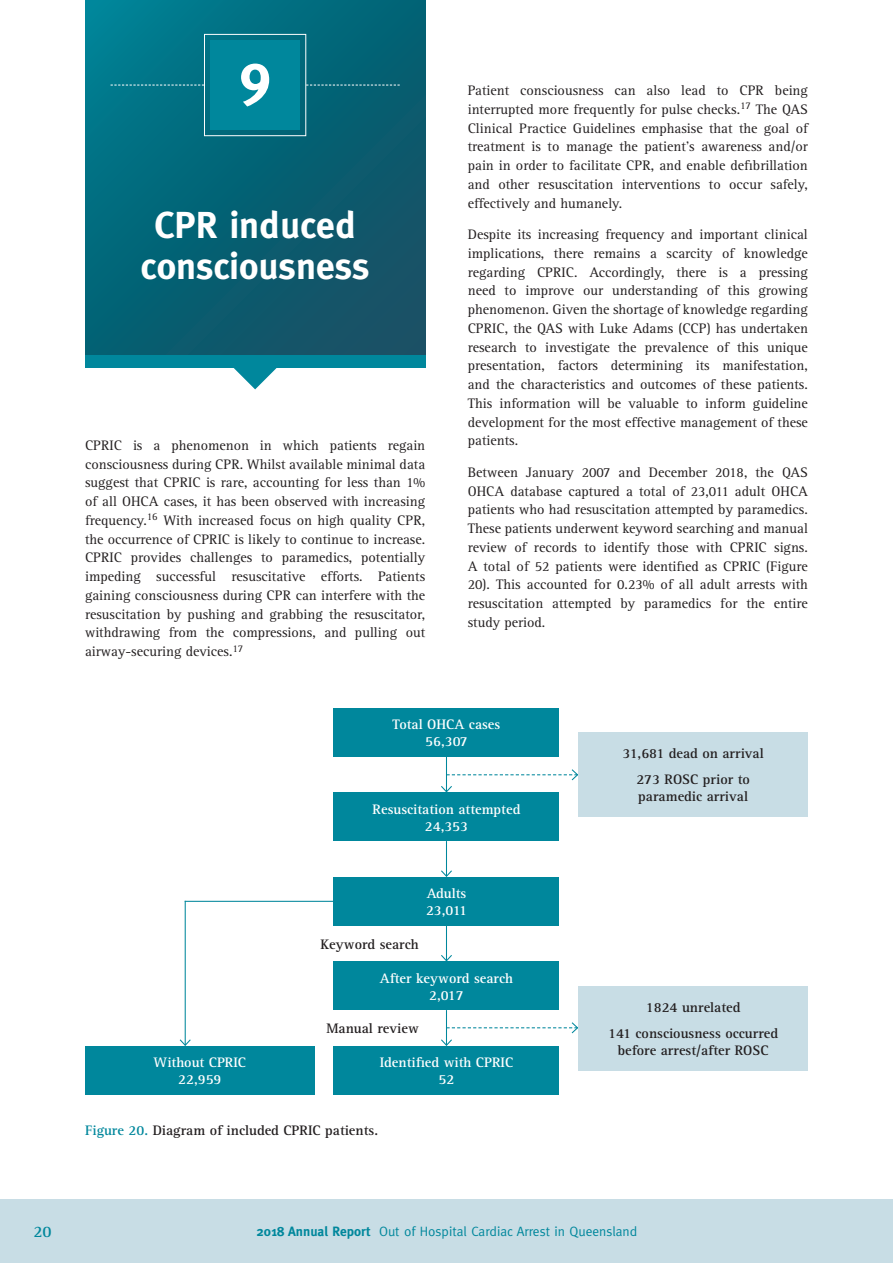
<style>
.page{position:relative;width:893px;height:1263px;background:#fff}
.page>*{position:absolute;margin:0;border:0;box-sizing:border-box;transform-origin:0 0}
.t1{font:700 37.5px/40.5px "Meta";color:#fff;text-align:center}
.t2{font:700 16.5px "Rotis Serif";color:#00879c}
.t3{font:14.25px/18.8px "Rotis Serif";color:#231f20;text-align:justify}
.t4{font:700 14.25px/25.8px "Rotis Serif";color:#231f20;text-align:center}
.t5{font:700 14.25px/17.2px "Rotis Serif";color:#fff;text-align:center}
.t6{font:13.5px "Meta";color:#00879c}
.s1{color:#00879c}
.s2{font-weight:700}
</style>
<div class="page">
<div style="left:0;top:1199px;width:893px;height:64px;background:#c8dde5"></div>
<hr style="left:446px;top:756px;width:1px;height:36px;background:#00879c">
<svg style="left:441px;top:769px;width:137px;height:23px"></svg>
<hr style="left:185px;top:901px;width:149px;height:1px;background:#00879c">
<hr style="left:446px;top:841px;width:1px;height:35px;background:#00879c">
<svg style="left:441px;top:870px;width:11px;height:7px"></svg>
<hr style="left:446px;top:925px;width:1px;height:36px;background:#00879c">
<svg style="left:441px;top:955px;width:11px;height:6px"></svg>
<hr style="left:446px;top:1010px;width:1px;height:35px;background:#00879c">
<svg style="left:441px;top:1022px;width:137px;height:24px"></svg>
<hr style="left:185px;top:901px;width:1px;height:144px;background:#00879c">
<svg style="left:179px;top:1038px;width:12px;height:8px"></svg>
<div style="left:334px;top:877px;width:225px;height:48px;background:#00879c"></div>
<div style="left:334px;top:792px;width:225px;height:49px;background:#00879c"></div>
<div style="left:334px;top:708px;width:225px;height:48px;background:#00879c"></div>
<div style="left:578px;top:732px;width:230px;height:85px;background:#c8dde5"></div>
<div style="left:334px;top:961px;width:225px;height:49px;background:#00879c"></div>
<div style="left:334px;top:1046px;width:225px;height:48px;background:#00879c"></div>
<div style="left:578px;top:986px;width:230px;height:84px;background:#c8dde5"></div>
<div style="left:85px;top:1046px;width:230px;height:48px;background:#00879c"></div>
<svg style="left:232px;top:367px;width:46px;height:22px"></svg>
<svg style="left:85px;top:0;width:340px;height:355px;background:#076375"></svg>
<div style="left:85px;top:355px;width:340px;height:12px;background:#00879c"></div>
<svg style="left:111px;top:85px;width:93px;height:1px"></svg>
<svg style="left:306px;top:85px;width:94px;height:1px"></svg>
<div style="left:204px;top:34px;width:102px;height:102px;border:1px solid #fff"></div>
<div style="left:210px;top:40px;width:90px;height:90px;background:#00879c"></div>
<svg style="left:241px;top:64px;width:28px;height:43px"></svg>
<h1 class="t1" style="left:141px;top:205px;width:231px">CPR induced consciousness</h1>
<p class="t3" style="left:85px;top:436px;width:342px">CPRIC is a phenomenon in which patients regain consciousness during CPR. Whilst available minimal data suggest that CPRIC is rare, accounting for less than 1% of all OHCA cases, it has been observed with increasing frequency.<sup>16</sup> With increased focus on high quality CPR, the occurrence of CPRIC is likely to continue to increase.<br>CPRIC provides challenges to paramedics, potentially impeding successful resuscitative efforts. Patients gaining consciousness during CPR can interfere with the resuscitation by pushing and grabbing the resuscitator, withdrawing from the compressions, and pulling out airway-securing devices.<sup>17</sup></p>
<p class="t3" style="left:468px;top:81px;width:342px">Patient consciousness can also lead to CPR being interrupted more frequently for pulse checks.<sup>17</sup> The QAS Clinical Practice Guidelines emphasise that the goal of treatment is to manage the patient’s awareness and/or pain in order to facilitate CPR, and enable defibrillation and other resuscitation interventions to occur safely, effectively and humanely.</p>
<p class="t3" style="left:468px;top:225px;width:342px">Despite its increasing frequency and important clinical implications, there remains a scarcity of knowledge regarding CPRIC. Accordingly, there is a pressing need to improve our understanding of this growing phenomenon. Given the shortage of knowledge regarding CPRIC, the QAS with Luke Adams (CCP) has undertaken research to investigate the prevalence of this unique presentation, factors determining its manifestation, and the characteristics and outcomes of these patients.<br>This information will be valuable to inform guideline development for the most effective management of these patients.</p>
<p class="t3" style="left:468px;top:463px;width:342px">Between January 2007 and December 2018, the QAS OHCA database captured a total of 23,011 adult OHCA patients who had resuscitation attempted by paramedics.<br>These patients underwent keyword searching and manual review of records to identify those with CPRIC signs.<br>A total of 52 patients were identified as CPRIC (Figure 20). This accounted for 0.23% of all adult arrests with resuscitation attempted by paramedics for the entire study period.</p>
<p class="t5" style="left:393px;top:716px;width:109px">Total OHCA cases<br>56,307</p>
<p class="t5" style="left:373px;top:800px;width:149px">Resuscitation attempted<br>24,353</p>
<p class="t5" style="left:426px;top:885px;width:42px;text-align:left">Adults<br>23,011</p>
<p class="t4" style="left:320px;top:932px;width:100px">Keyword search</p>
<p class="t5" style="left:380px;top:969px;width:135px">After keyword search<br>2,017</p>
<p class="t4" style="left:326px;top:1016px;width:94px">Manual review</p>
<p class="t5" style="left:154px;top:1054px;width:94px">Without CPRIC<br>22,959</p>
<p class="t4" style="left:85px;top:1118px;width:294px"><span class="s1">Figure 20.</span> Diagram of included CPRIC patients.</p>
<p class="t5" style="left:380px;top:1054px;width:135px">Identified with CPRIC<br>52</p>
<p class="t4" style="left:623px;top:741px;width:143px">31,681 dead on arrival<br>273 ROSC prior to</p>
<p class="t4" style="left:638px;top:784px;width:111px">paramedic arrival</p>
<p class="t4" style="left:608px;top:994px;width:172px">1824 unrelated<br>141 consciousness occurred</p>
<p class="t4" style="left:618px;top:1037px;width:152px">before arrest/after ROSC</p>
<p class="t2" style="left:33px;top:1222px;width:20px">20</p>
<p class="t6" style="left:257px;top:1224px;width:382px"><span class="s2">2018 Annual Report</span> Out of Hospital Cardiac Arrest in Queensland</p>
</div>
